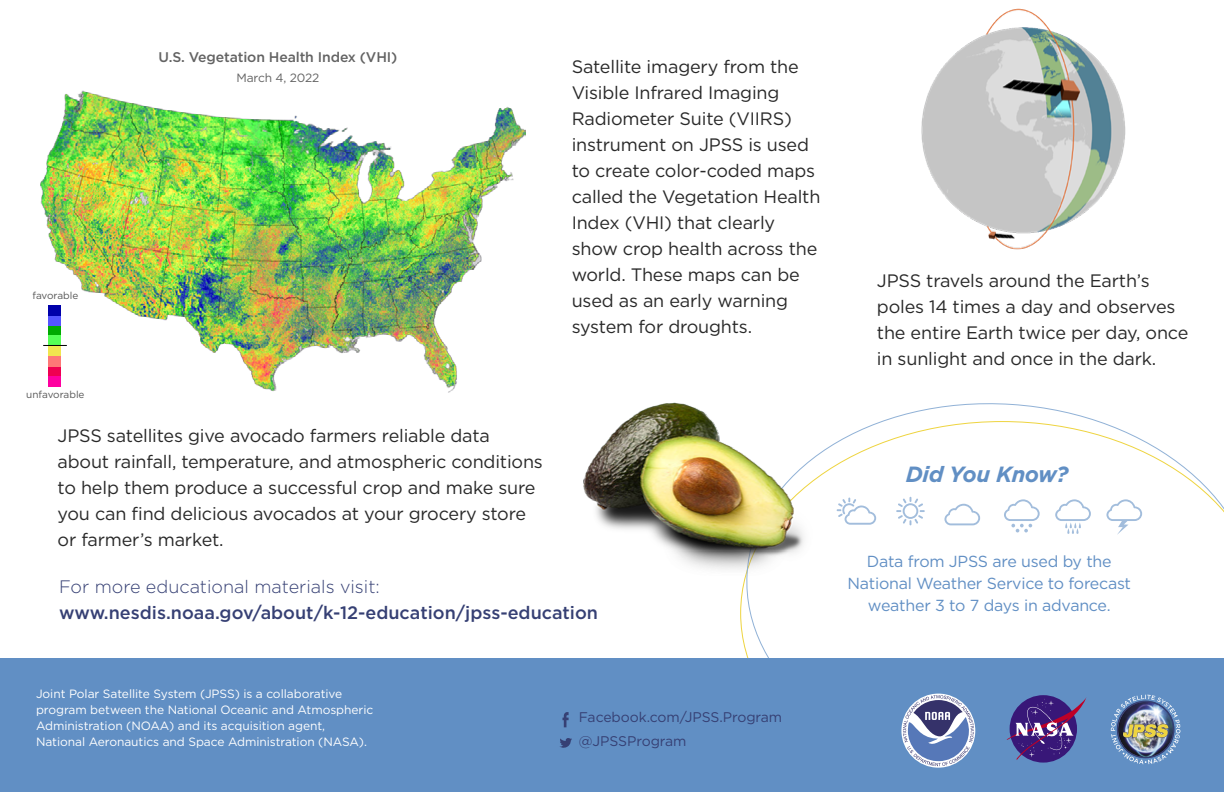
<style>
.page{position:relative;width:1224px;height:792px;background:#fff}
.page>*{position:absolute;margin:0;border:0;box-sizing:border-box;transform-origin:0 0}
.body_sm{font:italic 700 22px "Gotham";letter-spacing:-.015em;color:#618fc4}
.body{font:18px/26px "Gotham";letter-spacing:-.01em;color:#292929}
.t1{font:500 18px/26px "Gotham";color:#364074}
.body_sm-2{font:16px/22px "Gotham";letter-spacing:-.015em;color:#618fc4;text-align:center}
.boilerplate{font:14px "Gotham";letter-spacing:-.005em;color:#364074}
.body-2{font:500 14px "Gotham";letter-spacing:-.01em;color:#636363}
.boilerplate-2{font:12px/16px "Gotham";letter-spacing:-.005em;color:#fff}
.body-3{font:12px "Gotham";letter-spacing:-.01em;color:#636363}
.t2{font:10px "Gotham";color:#555}
.s1{font-weight:300}
</style>
<div class="page">
<svg style="left:740px;top:403px;width:484px;height:255px"></svg>
<img style="left:40px;top:90px;width:486px;height:303px">
<div style="left:48px;top:366px;width:13px;height:10px;background:#ef0051"></div>
<div style="left:48px;top:326px;width:13px;height:10px;background:#00aa01"></div>
<div style="left:48px;top:376px;width:13px;height:11px;background:#fe00a0"></div>
<div style="left:48px;top:336px;width:13px;height:10px;background:#55ff56"></div>
<div style="left:48px;top:356px;width:13px;height:10px;background:#fe7877"></div>
<div style="left:48px;top:315px;width:13px;height:11px;background:#5455ff"></div>
<div style="left:48px;top:346px;width:13px;height:10px;background:#f1e64f"></div>
<div style="left:48px;top:305px;width:13px;height:10px;background:#00a"></div>
<svg style="left:43px;top:345px;width:24px;height:1px"></svg>
<img style="left:583px;top:402px;width:263px;height:174px">
<img style="left:921px;top:8px;width:205px;height:242px">
<svg style="left:944px;top:504px;width:36px;height:21px"></svg>
<svg style="left:896px;top:497px;width:29px;height:28px"></svg>
<svg style="left:837px;top:498px;width:39px;height:27px"></svg>
<svg style="left:1106px;top:499px;width:36px;height:36px"></svg>
<svg style="left:1055px;top:499px;width:36px;height:35px"></svg>
<svg style="left:1004px;top:499px;width:36px;height:33px"></svg>
<div style="left:0;top:658px;width:1224px;height:134px;background:#618fc4"></div>
<svg style="left:562px;top:712px;width:7px;height:15px"></svg>
<svg style="left:560px;top:738px;width:12px;height:10px"></svg>
<svg style="left:903px;top:695px;width:71px;height:71px"></svg>
<svg style="left:1007px;top:697px;width:79px;height:63px"></svg>
<img style="left:1111px;top:695px;width:69px;height:69px">
<p class="body-2" style="left:159px;top:47px;width:240px">U.S. Vegetation Health Index (VHI)</p>
<p class="body-3" style="left:236px;top:70px;width:84px">March 4, 2022</p>
<p class="t2" style="left:32px;top:289px;width:47px">favorable</p>
<p class="t2" style="left:26px;top:388px;width:60px">unfavorable</p>
<p class="body" style="left:58px;top:422px;width:487px">JPSS satellites give avocado farmers reliable data about rainfall, temperature, and atmospheric conditions to help them produce a successful crop and make sure you can find delicious avocados at your grocery store or farmer’s market.</p>
<p class="body" style="left:572px;top:54px;width:250px">Satellite imagery from the<br>Visible Infrared Imaging<br>Radiometer Suite (VIIRS) instrument on JPSS is used to create color-coded maps called the Vegetation Health<br>Index (VHI) that clearly show crop health across the world. These maps can be used as an early warning system for droughts.</p>
<p class="t1" style="left:59px;top:574px;width:541px"><span class="s1">For more educational materials visit: </span>www.nesdis.noaa.gov/about/k-12-education/jpss-education</p>
<p class="boilerplate-2" style="left:36px;top:685px;width:339px">Joint Polar Satellite System (JPSS) is a collaborative program between the National Oceanic and Atmospheric Administration (NOAA) and its acquisition agent, National Aeronautics and Space Administration (NASA).</p>
<p class="boilerplate" style="left:579px;top:708px;width:205px">Facebook.com/JPSS.Program</p>
<p class="boilerplate" style="left:579px;top:732px;width:109px">@JPSSProgram</p>
<p class="body" style="left:877px;top:267px;width:313px">JPSS travels around the Earth’s poles 14 times a day and observes the entire Earth twice per day, once in sunlight and once in the dark.</p>
<p class="body_sm" style="left:906px;top:459px;width:164px">Did You Know?</p>
<p class="body_sm-2" style="left:847px;top:550px;width:285px">Data from JPSS are used by the<br>National Weather Service to forecast weather 3 to 7 days in advance.</p>
</div>
